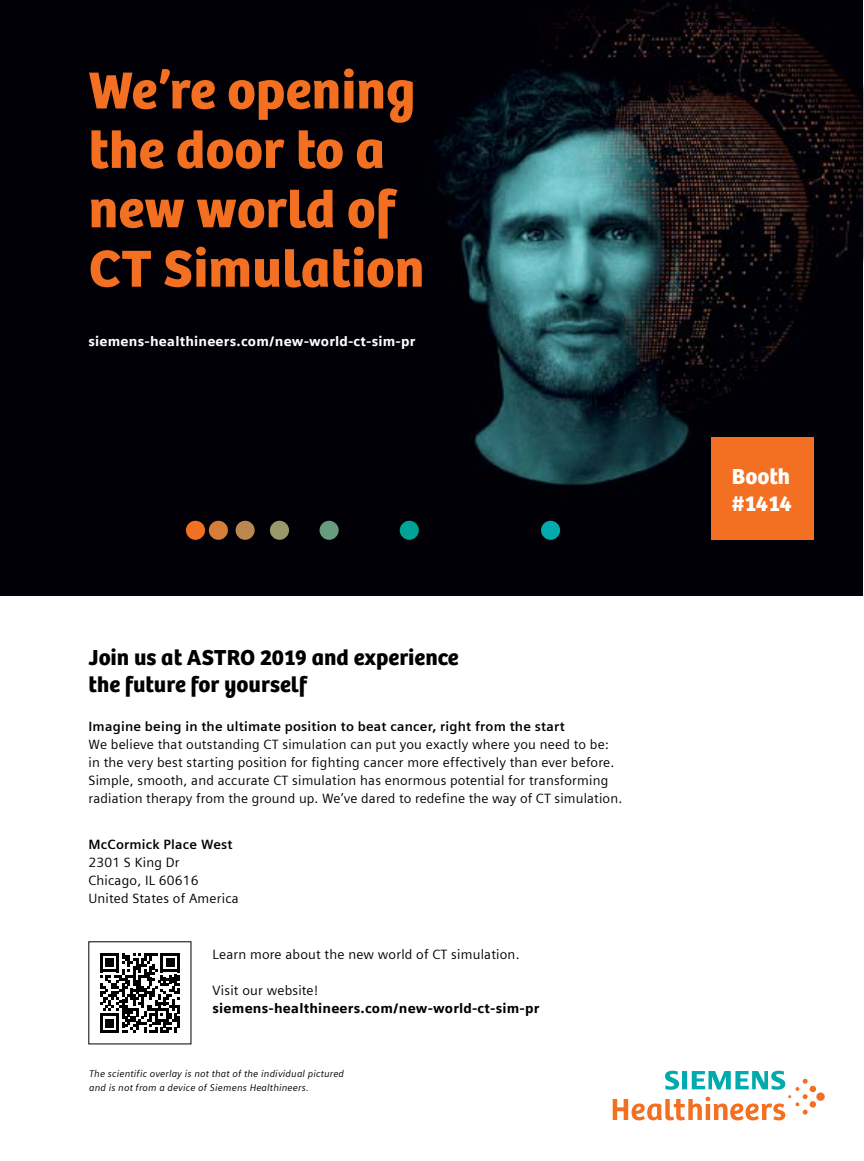
<style>
.page{position:relative;width:864px;height:1161px;background:#fff}
.page>*{position:absolute;margin:0;border:0;box-sizing:border-box;transform-origin:0 0}
.t1{font:54px/59.4px "SH Bree Headline Regular";color:#f36f21}
.t2{font:22.5px/27px "SH Bree Headline Regular";color:#000}
.t3{font:22.5px/27px "SH Bree Headline Regular";color:#fff}
.t4{font:13.5px/18px "Siemens Sans";letter-spacing:.015em;color:#000}
.t5{font:700 13.5px "Siemens Sans";letter-spacing:.015em;color:#000}
.t6{font:900 13.5px "Siemens Sans";letter-spacing:.015em;color:#fff}
.t7{font:900 13.5px "Siemens Sans";letter-spacing:.015em;color:#000}
.t8{font:italic 9.75px/13.5px "Siemens Sans";letter-spacing:.015em;color:#000}
</style>
<div class="page">
<div style="left:857px;top:81px;width:7px;height:186px;background:#000;opacity:.43"></div>
<div style="left:0;top:0;width:863px;height:595px;background:#000006"></div>
<img style="left:185px;top:0;width:678px;height:540px">
<div style="left:186px;top:521px;width:19px;height:19px;background:#f36f21;border-radius:50%"></div>
<div style="left:209px;top:521px;width:19px;height:19px;background:#d67d39;border-radius:50%"></div>
<div style="left:236px;top:521px;width:19px;height:19px;background:#bb8750;border-radius:50%"></div>
<div style="left:270px;top:521px;width:19px;height:19px;background:#9a9769;border-radius:50%"></div>
<div style="left:320px;top:521px;width:19px;height:19px;background:#679c7f;border-radius:50%"></div>
<div style="left:400px;top:521px;width:19px;height:19px;background:#00a496;border-radius:50%"></div>
<div style="left:541px;top:521px;width:19px;height:19px;background:#00aaad;border-radius:50%"></div>
<svg style="left:613px;top:1071px;width:212px;height:50px"></svg>
<div style="left:711px;top:438px;width:102px;height:102px;background:#f36f21"></div>
<svg style="left:100px;top:953px;width:80px;height:80px"></svg>
<h1 class="t1" style="left:89px;top:59px;width:337px">We’re opening the door to a new world of<br>CT Simulation</h1>
<p class="t6" style="left:89px;top:331px;width:328px">siemens-healthineers.com/new-world-ct-sim-pr</p>
<h2 class="t2" style="left:89px;top:644px;width:372px">Join us at ASTRO 2019 and experience the future for yourself</h2>
<p class="t5" style="left:89px;top:716px;width:478px">Imagine being in the ultimate position to beat cancer, right from the start</p>
<p class="t4" style="left:89px;top:735px;width:535px">We believe that outstanding CT simulation can put you exactly where you need to be: in the very best starting position for fighting cancer more effectively than ever before.<br>Simple, smooth, and accurate CT simulation has enormous potential for transforming radiation therapy from the ground up. We’ve dared to redefine the way of CT simulation.</p>
<p class="t5" style="left:88px;top:834px;width:146px">McCormick Place West</p>
<p class="t4" style="left:88px;top:852px;width:152px">2301 S King Dr<br>Chicago, IL 60616<br>United States of America</p>
<p class="t4" style="left:213px;top:945px;width:309px">Learn more about the new world of CT simulation.</p>
<p class="t4" style="left:213px;top:981px;width:107px">Visit our website!</p>
<p class="t7" style="left:213px;top:998px;width:328px">siemens-healthineers.com/new-world-ct-sim-pr</p>
<p class="t8" style="left:89px;top:1066px;width:256px">The scientific overlay is not that of the individual pictured and is not from a device of Siemens Healthineers.</p>
<h2 class="t3" style="left:732px;top:462px;width:61px">Booth #1414</h2>
</div>
